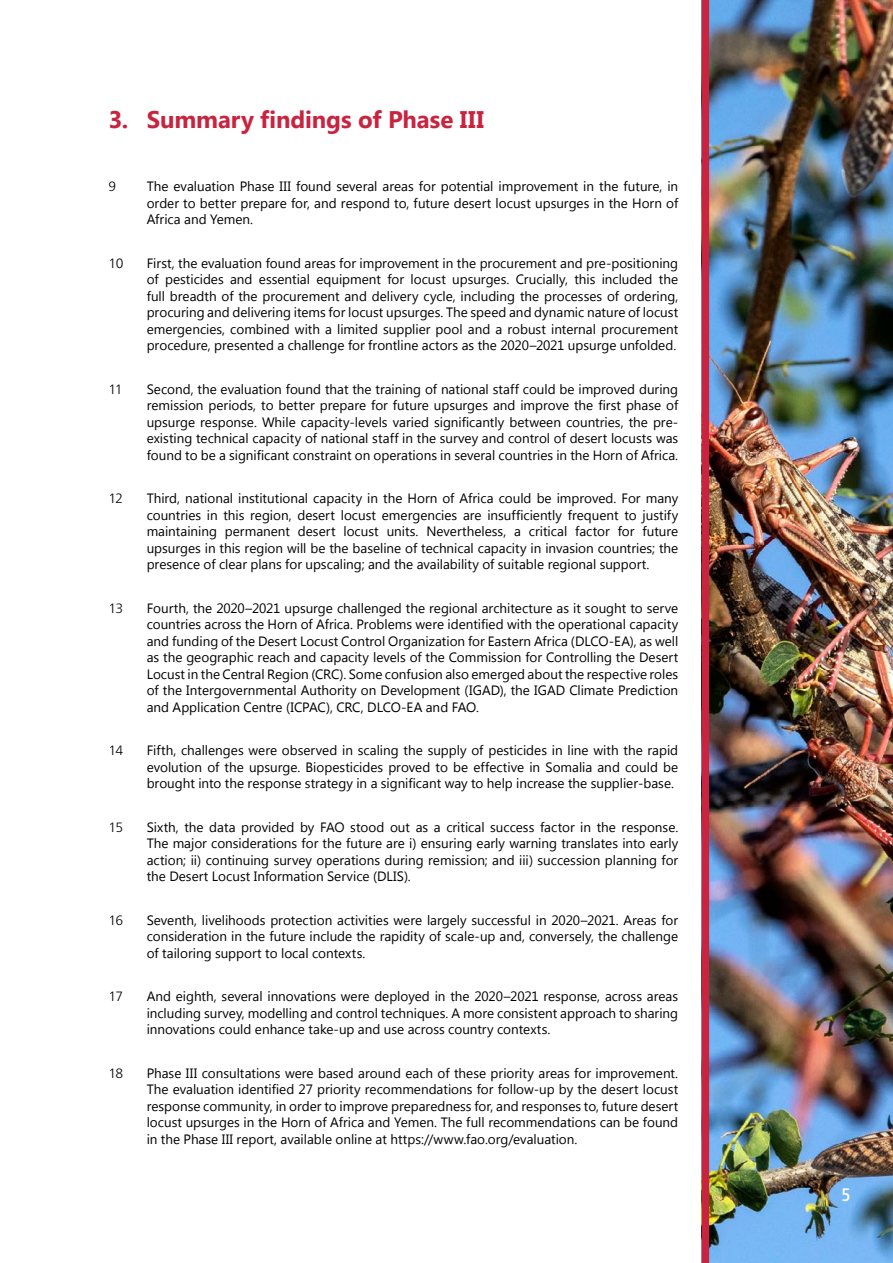
<style>
.page{position:relative;width:893px;height:1263px;background:#fff}
.page>*{position:absolute;margin:0;border:0;box-sizing:border-box;transform-origin:0 0}
.Heading_1_-_no_numb{font:700 24px "Segoe UI";letter-spacing:-.005em;color:#c9243f}
.t1{font:500 condensed 18px "Frutiger Neue LTCYR";color:#fff}
.t2{font:13.5px/16.5px "Segoe UI";color:#000;text-align:justify}
.t3{font:300 13.5px "Frutiger Neue LTCYR";letter-spacing:-.06em;color:#000}
</style>
<div class="page">
<img style="left:709px;top:0;width:184px;height:1263px">
<div style="left:702px;top:0;width:7px;height:1263px;background:#c9243f"></div>
<p class="Heading_1_-_no_numb" style="left:108px;top:102px;width:377px">3. Summary findings of Phase III</p>
<p class="t3" style="left:108px;top:178px;width:9px">9</p>
<p class="t2" style="left:147px;top:177px;width:533px">The evaluation Phase III found several areas for potential improvement in the future, in order to better prepare for, and respond to, future desert locust upsurges in the Horn of Africa and Yemen.</p>
<p class="t3" style="left:108px;top:255px;width:16px">10</p>
<p class="t2" style="left:147px;top:254px;width:533px">First, the evaluation found areas for improvement in the procurement and pre-positioning of pesticides and essential equipment for locust upsurges. Crucially, this included the full breadth of the procurement and delivery cycle, including the processes of ordering, procuring and delivering items for locust upsurges. The speed and dynamic nature of locust emergencies, combined with a limited supplier pool and a robust internal procurement procedure, presented a challenge for frontline actors as the 2020–2021 upsurge unfolded.</p>
<p class="t3" style="left:108px;top:381px;width:16px">11</p>
<p class="t2" style="left:147px;top:380px;width:533px">Second, the evaluation found that the training of national staff could be improved during remission periods, to better prepare for future upsurges and improve the first phase of upsurge response. While capacity-levels varied significantly between countries, the pre&shy;existing technical capacity of national staff in the survey and control of desert locusts was found to be a significant constraint on operations in several countries in the Horn of Africa.</p>
<p class="t3" style="left:108px;top:490px;width:16px">12</p>
<p class="t2" style="left:147px;top:489px;width:533px">Third, national institutional capacity in the Horn of Africa could be improved. For many countries in this region, desert locust emergencies are insufficiently frequent to justify maintaining permanent desert locust units. Nevertheless, a critical factor for future upsurges in this region will be the baseline of technical capacity in invasion countries; the presence of clear plans for upscaling; and the availability of suitable regional support.</p>
<p class="t3" style="left:108px;top:600px;width:16px">13</p>
<p class="t2" style="left:147px;top:599px;width:533px">Fourth, the 2020–2021 upsurge challenged the regional architecture as it sought to serve countries across the Horn of Africa. Problems were identified with the operational capacity and funding of the Desert Locust Control Organization for Eastern Africa (DLCO-EA), as well as the geographic reach and capacity levels of the Commission for Controlling the Desert Locust in the Central Region (CRC). Some confusion also emerged about the respective roles of the Intergovernmental Authority on Development (IGAD), the IGAD Climate Prediction and Application Centre (ICPAC), CRC, DLCO-EA and FAO.</p>
<p class="t3" style="left:108px;top:742px;width:16px">14</p>
<p class="t2" style="left:147px;top:741px;width:533px">Fifth, challenges were observed in scaling the supply of pesticides in line with the rapid evolution of the upsurge. Biopesticides proved to be effective in Somalia and could be brought into the response strategy in a significant way to help increase the supplier-base.</p>
<p class="t3" style="left:108px;top:819px;width:16px">15</p>
<p class="t2" style="left:147px;top:818px;width:533px">Sixth, the data provided by FAO stood out as a critical success factor in the response.<br>The major considerations for the future are i) ensuring early warning translates into early action; ii) continuing survey operations during remission; and iii) succession planning for the Desert Locust Information Service (DLIS).</p>
<p class="t3" style="left:108px;top:912px;width:16px">16</p>
<p class="t2" style="left:147px;top:911px;width:533px">Seventh, livelihoods protection activities were largely successful in 2020–2021. Areas for consideration in the future include the rapidity of scale-up and, conversely, the challenge of tailoring support to local contexts.</p>
<p class="t3" style="left:108px;top:988px;width:16px">17</p>
<p class="t2" style="left:147px;top:987px;width:533px">And eighth, several innovations were deployed in the 2020–2021 response, across areas including survey, modelling and control techniques. A more consistent approach to sharing innovations could enhance take-up and use across country contexts.</p>
<p class="t3" style="left:108px;top:1065px;width:16px">18</p>
<p class="t2" style="left:147px;top:1064px;width:533px">Phase III consultations were based around each of these priority areas for improvement.<br>The evaluation identified 27 priority recommendations for follow-up by the desert locust response community, in order to improve preparedness for, and responses to, future desert locust upsurges in the Horn of Africa and Yemen. The full recommendations can be found in the Phase III report, available online at https://www.fao.org/evaluation.</p>
<h2 class="t1" style="left:841px;top:1184px;width:11px">5</h2>
</div>
